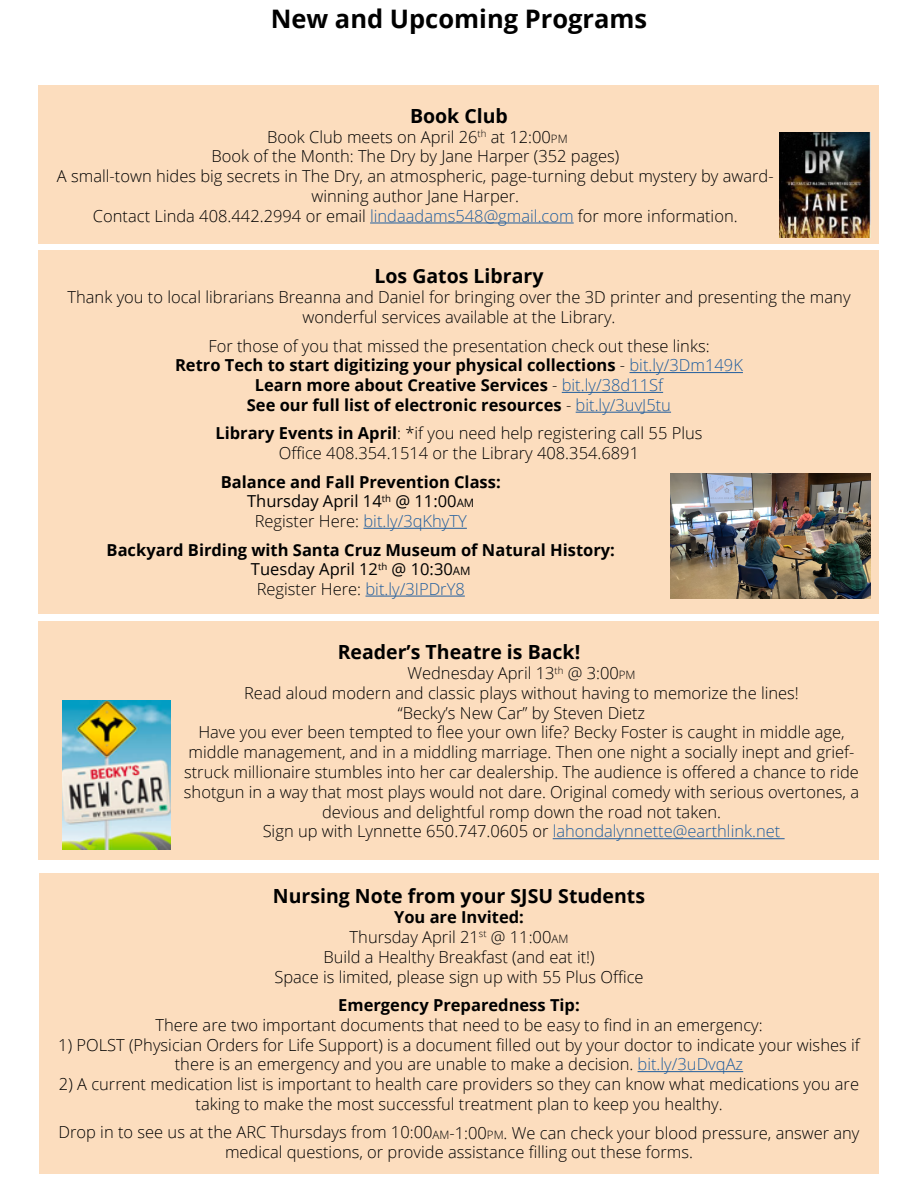
<style>
.page{position:relative;width:918px;height:1188px;background:#fff}
.page>*{position:absolute;margin:0;border:0;box-sizing:border-box;transform-origin:0 0}
.t1{font:700 25.5px "Open Sans";color:#000}
.t2{font:700 19.5px "Open Sans";color:#000}
.t3{font:300 16.5px/19.8px "Open Sans";color:#000;text-align:center}
.t4{font:700 16.5px/19.6px "Open Sans";color:#000;text-align:center}
.s1{font-size:11.55px}
.s2{color:#215e9e}
.s3{font-weight:300}
.s4{font-weight:300;color:#215e9e}
.s5{font-weight:700}
.s6{font-weight:400}
.s7{font-weight:400;font-size:11.55px}
</style>
<div class="page">
<div style="left:39px;top:85px;width:840px;height:159px;background:#fcddbe"></div>
<hr style="left:370px;top:223px;width:204px;height:1px;background:#215e9e">
<img style="left:780px;top:133px;width:90px;height:105px">
<div style="left:39px;top:250px;width:840px;height:363px;background:#fcddbe"></div>
<hr style="left:630px;top:372px;width:113px;height:1px;background:#215e9e">
<hr style="left:562px;top:392px;width:101px;height:1px;background:#215e9e">
<hr style="left:576px;top:412px;width:95px;height:1px;background:#215e9e">
<hr style="left:363px;top:528px;width:104px;height:1px;background:#215e9e">
<hr style="left:366px;top:596px;width:99px;height:1px;background:#215e9e">
<img style="left:671px;top:473px;width:199px;height:125px">
<div style="left:39px;top:622px;width:840px;height:238px;background:#fcddbe"></div>
<hr style="left:553px;top:838px;width:232px;height:1px;background:#215e9e">
<img style="left:63px;top:700px;width:108px;height:150px">
<div style="left:39px;top:873px;width:840px;height:301px;background:#fcddbe"></div>
<hr style="left:638px;top:1071px;width:105px;height:1px;background:#215e9e">
<h1 class="t1" style="left:271px;top:0;width:378px">New and Upcoming Programs</h1>
<p class="t2" style="left:410px;top:102px;width:99px">Book Club</p>
<p class="t3" style="left:57px;top:126px;width:718px">Book Club meets on April 26<sup>th</sup> at 12:00<span class="s1">PM<br></span>Book of the Month: The Dry by Jane Harper (352 pages)<br>A small-town hides big secrets in The Dry, an atmospheric, page-turning debut mystery by award&shy;winning author Jane Harper.<br>Contact Linda 408.442.2994 or email <span class="s2">lindaadams548@gmail.com</span> for more information.</p>
<p class="t2" style="left:375px;top:263px;width:170px">Los Gatos Library</p>
<p class="t3" style="left:68px;top:287px;width:785px">Thank you to local librarians Breanna and Daniel for bringing over the 3D printer and presenting the many wonderful services available at the Library.</p>
<p class="t4" style="left:175px;top:335px;width:569px"><span class="s3">For those of you that missed the presentation check out these links:<br></span>Retro Tech to start digitizing your physical collections <span class="s3">-</span> <span class="s4">bit.ly/3Dm149K </span>Learn more about Creative Services <span class="s3">-</span> <span class="s4">bit.ly/38d11Sf<br></span>See our full list of electronic resources <span class="s3">-</span> <span class="s4">bit.ly/3uvJ5tu</span></p>
<p class="t3" style="left:215px;top:423px;width:489px"><span class="s5">Library Events in April</span>: *if you need help registering call 55 Plus<br>Office 408.354.1514 or the Library 408.354.6891</p>
<p class="t4" style="left:221px;top:472px;width:282px">Balance and Fall Prevention Class:<br><span class="s6">Thursday April 14</span><sup>th</sup> <span class="s6">@ 11:00</span><span class="s7">AM<br></span><span class="s3">Register Here:</span> <span class="s4">bit.ly/3qKhyTY</span></p>
<p class="t4" style="left:107px;top:539px;width:510px">Backyard Birding with Santa Cruz Museum of Natural History:<br><span class="s6">Tuesday April 12</span><sup>th</sup> <span class="s6">@ 10:30</span><span class="s7">AM<br></span><span class="s3">Register Here:</span> <span class="s4">bit.ly/3IPDrY8</span></p>
<p class="t2" style="left:338px;top:638px;width:244px">Reader’s Theatre is Back!</p>
<p class="t3" style="left:184px;top:663px;width:677px">Wednesday April 13<sup>th</sup> @ 3:00<span class="s1">PM<br></span>Read aloud modern and classic plays without having to memorize the lines!<br>“Becky’s New Car” by Steven Dietz<br>Have you ever been tempted to flee your own life? Becky Foster is caught in middle age, middle management, and in a middling marriage. Then one night a socially inept and grief&shy;struck millionaire stumbles into her car dealership. The audience is offered a chance to ride shotgun in a way that most plays would not dare. Original comedy with serious overtones, a devious and delightful romp down the road not taken.<br>Sign up with Lynnette 650.747.0605 or <span class="s2">lahondalynnette@earthlink.net</span></p>
<p class="t2" style="left:273px;top:882px;width:374px">Nursing Note from your SJSU Students</p>
<p class="t3" style="left:274px;top:907px;width:371px"><span class="s5">You are Invited:<br></span>Thursday April 21<sup>st</sup> @ 11:00<span class="s1">AM<br></span>Build a Healthy Breakfast (and eat it!)<br>Space is limited, please sign up with 55 Plus Office</p>
<p class="t4" style="left:338px;top:995px;width:243px">Emergency Preparedness Tip:</p>
<p class="t3" style="left:155px;top:1014px;width:609px">There are two important documents that need to be easy to find in an emergency:</p>
<p class="t3" style="left:58px;top:1034px;width:803px">1) POLST (Physician Orders for Life Support) is a document filled out by your doctor to indicate your wishes if there is an emergency and you are unable to make a decision. <span class="s2">bit.ly/3uDvqAz</span></p>
<p class="t3" style="left:59px;top:1074px;width:802px">2) A current medication list is important to health care providers so they can know what medications you are taking to make the most successful treatment plan to keep you healthy.</p>
<p class="t3" style="left:58px;top:1122px;width:803px">Drop in to see us at the ARC Thursdays from 10:00<span class="s1">AM</span>-1:00<span class="s1">PM</span>. We can check your blood pressure, answer any medical questions, or provide assistance filling out these forms.</p>
</div>
